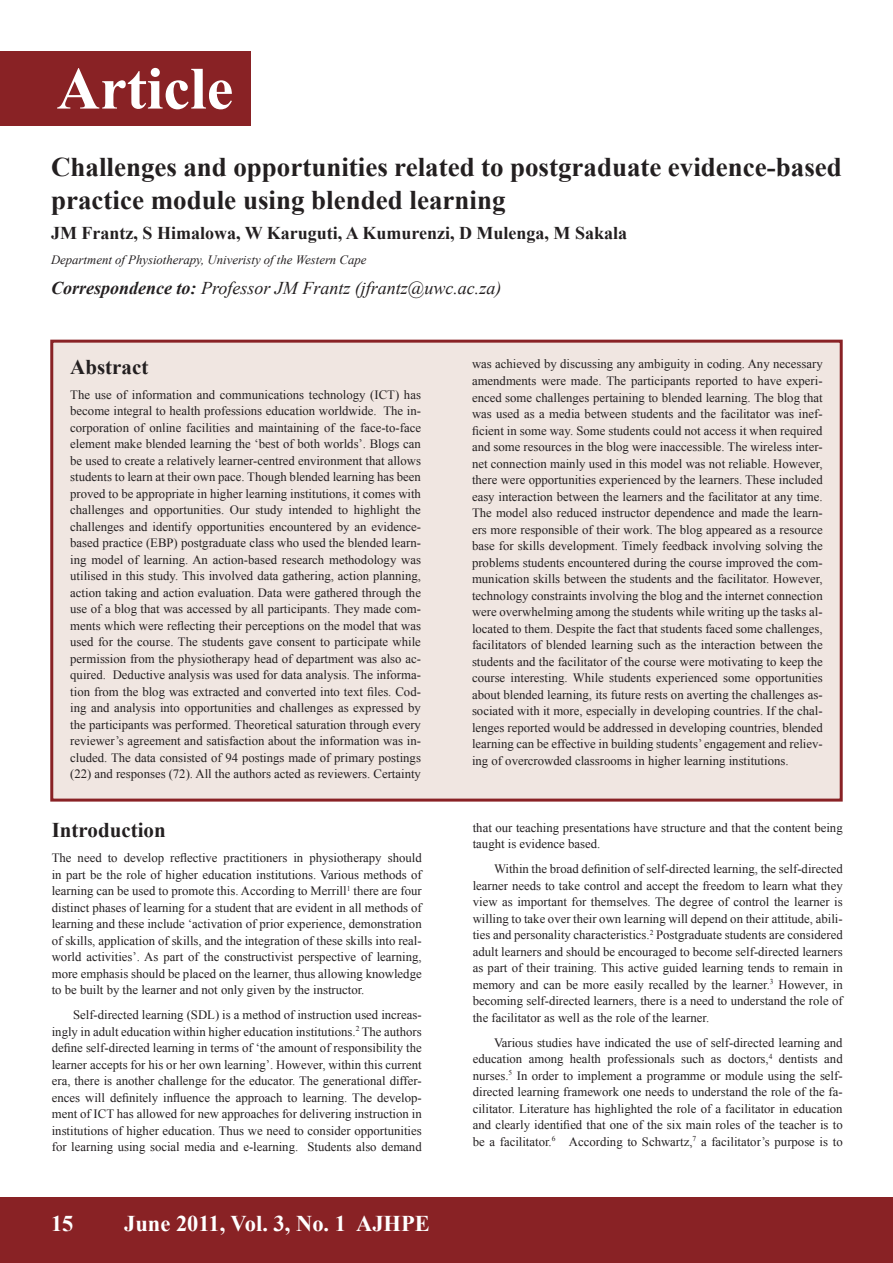
<style>
.page{position:relative;width:893px;height:1263px;background:#fff}
.page>*{position:absolute;margin:0;border:0;box-sizing:border-box;transform-origin:0 0}
.t1{font:700 60px "Times New Roman";color:#fff}
.A_HEAD{font:700 27px/32.4px "Times New Roman";color:#231f20}
.t2{font:700 22.5px "Times New Roman";color:#fff}
.B_HEAD{font:700 21px "Times New Roman";color:#231f20}
.AUTHORS_NAME{font:700 18px "Times New Roman";color:#231f20}
.CORRESPONDENCE{font:italic 18px "Times New Roman";color:#231f20}
.BODY_COPY{font:12.75px/16.5px "Times New Roman";color:#231f20;text-align:justify}
.BODY_COPY_INDENT{font:12.75px/16.5px "Times New Roman";color:#231f20;text-align:justify}
.AUTHORS_DETAILS{font:italic 12.75px "Times New Roman";color:#231f20}
.s1{font-weight:700}
</style>
<div class="page">
<div style="left:0;top:1197px;width:893px;height:66px;background:#892225"></div>
<div style="left:0;top:51px;width:251px;height:74px;background:#892225"></div>
<div style="left:52px;top:341px;width:789px;height:459px;background:#f0e6e1"></div>
<div style="left:50px;top:340px;width:793px;height:461px;border:3px solid #892225"></div>
<h1 class="t1" style="left:57px;top:47px;width:178px">Article</h1>
<p class="A_HEAD" style="left:51px;top:150px;width:792px">Challenges and opportunities related to postgraduate evidence-based practice module using blended learning</p>
<p class="AUTHORS_NAME" style="left:51px;top:220px;width:578px">JM Frantz, S Himalowa, W Karuguti, A Kumurenzi, D Mulenga, M Sakala</p>
<p class="AUTHORS_DETAILS" style="left:51px;top:251px;width:317px">Department of Physiotherapy, Univeristy of the Western Cape</p>
<p class="CORRESPONDENCE" style="left:51px;top:275px;width:452px"><span class="s1">Correspondence to:</span> Professor JM Frantz (jfrantz@uwc.ac.za)</p>
<p class="B_HEAD" style="left:70px;top:352px;width:80px">Abstract</p>
<p class="BODY_COPY" style="left:70px;top:386px;width:352px">The use of information and communications technology (ICT) has become integral to health professions education worldwide. The in&shy;corporation of online facilities and maintaining of the face-to-face element make blended learning the ‘best of both worlds’. Blogs can be used to create a relatively learner-centred environment that allows students to learn at their own pace. Though blended learning has been proved to be appropriate in higher learning institutions, it comes with challenges and opportunities. Our study intended to highlight the challenges and identify opportunities encountered by an evidence&shy;based practice (EBP) postgraduate class who used the blended learn&shy;ing model of learning. An action-based research methodology was utilised in this study. This involved data gathering, action planning, action taking and action evaluation. Data were gathered through the use of a blog that was accessed by all participants. They made com&shy;ments which were reflecting their perceptions on the model that was used for the course. The students gave consent to participate while permission from the physiotherapy head of department was also ac&shy;quired. Deductive analysis was used for data analysis. The informa&shy;tion from the blog was extracted and converted into text files. Cod&shy;ing and analysis into opportunities and challenges as expressed by the participants was performed. Theoretical saturation through every reviewer’s agreement and satisfaction about the information was in&shy;cluded. The data consisted of 94 postings made of primary postings (22) and responses (72). All the authors acted as reviewers. Certainty</p>
<p class="B_HEAD" style="left:52px;top:815px;width:115px">Introduction</p>
<p class="BODY_COPY" style="left:52px;top:849px;width:371px">The need to develop reflective practitioners in physiotherapy should in part be the role of higher education institutions. Various methods of learning can be used to promote this. According to Merrill<sup>1</sup> there are four distinct phases of learning for a student that are evident in all methods of learning and these include ‘activation of prior experience, demonstration of skills, application of skills, and the integration of these skills into real&shy;world activities’. As part of the constructivist perspective of learning, more emphasis should be placed on the learner, thus allowing knowledge to be built by the learner and not only given by the instructor.</p>
<p class="BODY_COPY_INDENT" style="left:52px;top:1006px;width:371px;text-indent:21px">Self-directed learning (SDL) is a method of instruction used increas&shy;ingly in adult education within higher education institutions.<sup>2</sup> The authors define self-directed learning in terms of ‘the amount of responsibility the learner accepts for his or her own learning’. However, within this current era, there is another challenge for the educator. The generational differ&shy;ences will definitely influence the approach to learning. The develop&shy;ment of ICT has allowed for new approaches for delivering instruction in institutions of higher education. Thus we need to consider opportunities for learning using social media and e-learning. Students also demand</p>
<p class="t2" style="left:51px;top:1208px;width:24px">15</p>
<p class="t2" style="left:124px;top:1208px;width:307px">June 2011, Vol. 3, No. 1 AJHPE</p>
<p class="BODY_COPY" style="left:472px;top:356px;width:352px">was achieved by discussing any ambiguity in coding. Any necessary amendments were made. The participants reported to have experi&shy;enced some challenges pertaining to blended learning. The blog that was used as a media between students and the facilitator was inef&shy;ficient in some way. Some students could not access it when required and some resources in the blog were inaccessible. The wireless inter&shy;net connection mainly used in this model was not reliable. However, there were opportunities experienced by the learners. These included easy interaction between the learners and the facilitator at any time.<br>The model also reduced instructor dependence and made the learn&shy;ers more responsible of their work. The blog appeared as a resource base for skills development. Timely feedback involving solving the problems students encountered during the course improved the com&shy;munication skills between the students and the facilitator. However, technology constraints involving the blog and the internet connection were overwhelming among the students while writing up the tasks al&shy;located to them. Despite the fact that students faced some challenges, facilitators of blended learning such as the interaction between the students and the facilitator of the course were motivating to keep the course interesting. While students experienced some opportunities about blended learning, its future rests on averting the challenges as&shy;sociated with it more, especially in developing countries. If the chal&shy;lenges reported would be addressed in developing countries, blended learning can be effective in building students’ engagement and reliev&shy;ing of overcrowded classrooms in higher learning institutions.</p>
<p class="BODY_COPY_INDENT" style="left:473px;top:819px;width:371px">that our teaching presentations have structure and that the content being taught is evidence based.</p>
<p class="BODY_COPY_INDENT" style="left:473px;top:860px;width:371px;text-indent:21px">Within the broad definition of self-directed learning, the self-directed learner needs to take control and accept the freedom to learn what they view as important for themselves. The degree of control the learner is willing to take over their own learning will depend on their attitude, abili&shy;ties and personality characteristics.<sup>2</sup> Postgraduate students are considered adult learners and should be encouraged to become self-directed learners as part of their training. This active guided learning tends to remain in memory and can be more easily recalled by the learner.<sup>3</sup> However, in becoming self-directed learners, there is a need to understand the role of the facilitator as well as the role of the learner.</p>
<p class="BODY_COPY_INDENT" style="left:473px;top:1034px;width:371px;text-indent:21px">Various studies have indicated the use of self-directed learning and education among health professionals such as doctors,<sup>4</sup> dentists and nurses.<sup>5</sup> In order to implement a programme or module using the self&shy;directed learning framework one needs to understand the role of the fa&shy;cilitator. Literature has highlighted the role of a facilitator in education and clearly identified that one of the six main roles of the teacher is to be a facilitator.<sup>6</sup> According to Schwartz,<sup>7</sup> a facilitator’s purpose is to</p>
</div>
